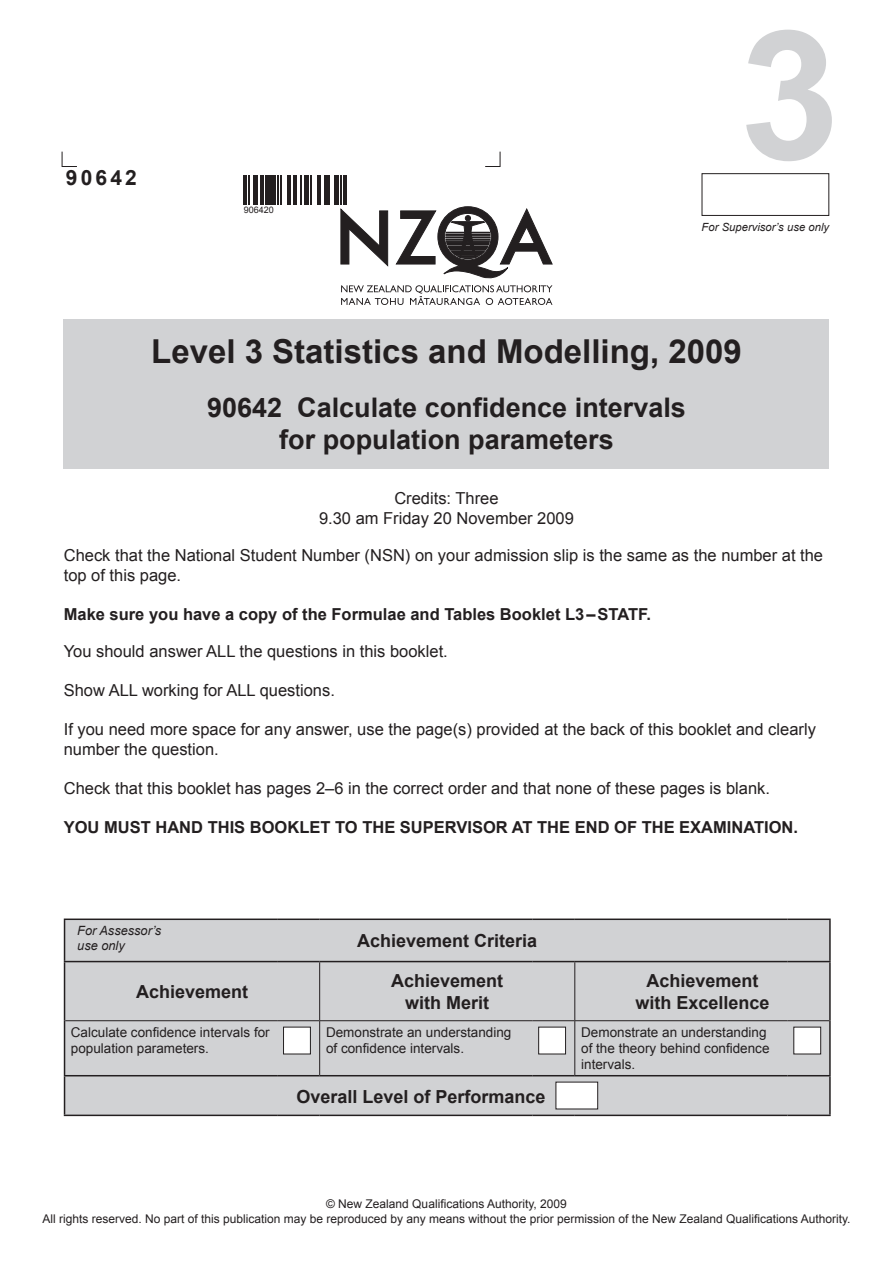
<style>
.page{position:relative;width:893px;height:1263px;background:#fff}
.page>*{position:absolute;margin:0;border:0;box-sizing:border-box;transform-origin:0 0}
.Grey_level_no{font:700 180px "Arial";color:#d1d2d4}
.Level___title___year{font:700 33px "Arial";color:#231f20}
.Number___title{font:700 27px/32.4px "Arial";color:#231f20;text-align:center}
.Achievement_Standard{font:700 21px "Arial";letter-spacing:.15em;color:#231f20}
.Achievement_criteria{font:700 18px/21.6px "Arial";color:#231f20;text-align:center}
.Cover_inst{font:16.5px/19.8px "Arial";color:#231f20}
.Instructions__bold_c{font:700 16.5px "Arial";color:#231f20}
.LBNormal{font:700 16.5px "Arial";color:#231f20}
.Date{font:16.5px "Arial";color:#231f20}
.Credits{font:16.5px "Arial";color:#231f20}
.Achievement_criteria-2{font:13.5px/16.2px "Arial";color:#231f20}
.Supervisor_s_use{font:italic 12.75px/15.3px "Arial";color:#231f20}
.Cover_footer{font:12px "Arial";color:#231f20}
.t1{font:italic 11.25px "Arial";color:#231f20}
.t2{font:9px "Arial";color:#231f20}
</style>
<div class="page">
<div style="left:64px;top:319px;width:765px;height:150px;background:#d1d2d4"></div>
<div style="left:65px;top:920px;width:764px;height:194px;background:#d1d2d4"></div>
<hr style="left:787px;top:1075px;width:44px;height:1px;background:#231f20">
<hr style="left:64px;top:1075px;width:213px;height:1px;background:#231f20">
<hr style="left:320px;top:1075px;width:212px;height:1px;background:#231f20">
<hr style="left:575px;top:1075px;width:212px;height:1px;background:#231f20">
<hr style="left:277px;top:1075px;width:43px;height:1px;background:#231f20">
<hr style="left:532px;top:1075px;width:43px;height:1px;background:#231f20">
<hr style="left:319px;top:962px;width:1px;height:58px;background:#231f20">
<hr style="left:574px;top:962px;width:1px;height:58px;background:#231f20">
<hr style="left:64px;top:918px;width:213px;height:2px;background:#231f20">
<hr style="left:64px;top:920px;width:1px;height:41px;background:#231f20">
<hr style="left:277px;top:918px;width:43px;height:2px;background:#231f20">
<hr style="left:320px;top:918px;width:212px;height:2px;background:#231f20">
<hr style="left:532px;top:918px;width:43px;height:2px;background:#231f20">
<hr style="left:575px;top:918px;width:212px;height:2px;background:#231f20">
<hr style="left:787px;top:918px;width:44px;height:2px;background:#231f20">
<hr style="left:829px;top:920px;width:2px;height:41px;background:#231f20">
<hr style="left:64px;top:961px;width:213px;height:1px;background:#231f20">
<hr style="left:277px;top:961px;width:43px;height:1px;background:#231f20">
<hr style="left:320px;top:961px;width:212px;height:1px;background:#231f20">
<hr style="left:532px;top:961px;width:43px;height:1px;background:#231f20">
<hr style="left:575px;top:961px;width:212px;height:1px;background:#231f20">
<hr style="left:787px;top:961px;width:44px;height:1px;background:#231f20">
<hr style="left:64px;top:962px;width:1px;height:59px;background:#231f20">
<hr style="left:829px;top:962px;width:2px;height:59px;background:#231f20">
<hr style="left:65px;top:1020px;width:212px;height:1px;background:#231f20">
<hr style="left:277px;top:1020px;width:43px;height:1px;background:#231f20">
<hr style="left:320px;top:1020px;width:212px;height:1px;background:#231f20">
<hr style="left:319px;top:1021px;width:1px;height:54px;background:#231f20">
<hr style="left:532px;top:1020px;width:43px;height:1px;background:#231f20">
<hr style="left:575px;top:1020px;width:212px;height:1px;background:#231f20">
<hr style="left:574px;top:1021px;width:1px;height:54px;background:#231f20">
<hr style="left:787px;top:1020px;width:42px;height:1px;background:#231f20">
<hr style="left:64px;top:1021px;width:1px;height:54px;background:#231f20">
<hr style="left:829px;top:1021px;width:2px;height:54px;background:#231f20">
<hr style="left:64px;top:1076px;width:1px;height:38px;background:#231f20">
<hr style="left:829px;top:1076px;width:2px;height:38px;background:#231f20">
<hr style="left:64px;top:1114px;width:213px;height:2px;background:#231f20">
<hr style="left:277px;top:1114px;width:43px;height:2px;background:#231f20">
<hr style="left:320px;top:1114px;width:212px;height:2px;background:#231f20">
<hr style="left:532px;top:1114px;width:43px;height:2px;background:#231f20">
<hr style="left:575px;top:1114px;width:212px;height:2px;background:#231f20">
<hr style="left:787px;top:1114px;width:44px;height:2px;background:#231f20">
<div style="left:284px;top:1027px;width:26px;height:27px;background:#fff"></div>
<div style="left:283px;top:1027px;width:28px;height:27px;border:1px solid #231f20"></div>
<div style="left:539px;top:1027px;width:27px;height:27px;background:#fff"></div>
<div style="left:538px;top:1027px;width:28px;height:27px;border:1px solid #231f20"></div>
<div style="left:794px;top:1027px;width:27px;height:27px;background:#fff"></div>
<div style="left:793px;top:1027px;width:28px;height:27px;border:1px solid #231f20"></div>
<div style="left:556px;top:1082px;width:42px;height:27px;background:#fff"></div>
<svg style="left:341px;top:207px;width:212px;height:98px"></svg>
<svg style="left:61px;top:151px;width:16px;height:16px"></svg>
<svg style="left:485px;top:151px;width:16px;height:16px"></svg>
<hr style="left:244px;top:175px;width:3px;height:30px;background:#231f20">
<hr style="left:248px;top:175px;width:2px;height:30px;background:#231f20">
<hr style="left:253px;top:175px;width:4px;height:30px;background:#231f20">
<hr style="left:260px;top:175px;width:3px;height:30px;background:#231f20">
<div style="left:265px;top:175px;width:6px;height:30px;background:#231f20"></div>
<hr style="left:273px;top:175px;width:3px;height:30px;background:#231f20">
<hr style="left:277px;top:175px;width:2px;height:30px;background:#231f20">
<hr style="left:280px;top:175px;width:2px;height:30px;background:#231f20">
<hr style="left:288px;top:175px;width:3px;height:30px;background:#231f20">
<hr style="left:294px;top:175px;width:3px;height:30px;background:#231f20">
<hr style="left:300px;top:175px;width:1px;height:30px;background:#231f20">
<div style="left:304px;top:175px;width:5px;height:30px;background:#231f20"></div>
<hr style="left:310px;top:175px;width:2px;height:30px;background:#231f20">
<hr style="left:318px;top:175px;width:3px;height:30px;background:#231f20">
<hr style="left:324px;top:175px;width:1px;height:30px;background:#231f20">
<hr style="left:327px;top:175px;width:3px;height:30px;background:#231f20">
<hr style="left:335px;top:175px;width:4px;height:30px;background:#231f20">
<hr style="left:341px;top:175px;width:1px;height:30px;background:#231f20">
<hr style="left:344px;top:175px;width:3px;height:30px;background:#231f20">
<div style="left:702px;top:173px;width:127px;height:43px;border:1px solid #231f20"></div>
<p class="Achievement_Standard" style="left:66px;top:164px;width:72px">90642</p>
<p class="t2" style="left:244px;top:204px;width:32px">906420</p>
<p class="Grey_level_no" style="left:739px;top:-23px;width:102px">3</p>
<p class="t1" style="left:702px;top:220px;width:129px">For Supervisor’s use only</p>
<p class="Level___title___year" style="left:151px;top:329px;width:592px">Level 3 Statistics and Modelling, 2009</p>
<p class="Number___title" style="left:207px;top:392px;width:480px">90642 Calculate confidence intervals for population parameters</p>
<p class="Credits" style="left:394px;top:488px;width:106px">Credits: Three</p>
<p class="Date" style="left:319px;top:507px;width:256px">9.30 am Friday 20 November 2009</p>
<p class="Cover_inst" style="left:64px;top:545px;width:761px">Check that the National Student Number (NSN) on your admission slip is the same as the number at the top of this page.</p>
<p class="LBNormal" style="left:64px;top:603px;width:589px">Make sure you have a copy of the Formulae and Tables Booklet L3–STATF.</p>
<p class="Cover_inst" style="left:64px;top:642px;width:386px">You should answer ALL the questions in this booklet.</p>
<p class="Cover_inst" style="left:64px;top:681px;width:273px">Show ALL working for ALL questions.</p>
<p class="Cover_inst" style="left:64px;top:720px;width:754px">If you need more space for any answer, use the page(s) provided at the back of this booklet and clearly number the question.</p>
<p class="Cover_inst" style="left:64px;top:778px;width:708px">Check that this booklet has pages 2–6 in the correct order and that none of these pages is blank.</p>
<p class="Instructions__bold_c" style="left:64px;top:816px;width:736px">YOU MUST HAND THIS BOOKLET TO THE SUPERVISOR AT THE END OF THE EXAMINATION.</p>
<p class="Supervisor_s_use" style="left:77px;top:923px;width:86px">For Assessor’s use only</p>
<p class="Achievement_criteria" style="left:357px;top:930px;width:182px">Achievement Criteria</p>
<p class="Achievement_criteria" style="left:136px;top:981px;width:114px">Achievement</p>
<p class="Achievement_criteria" style="left:391px;top:970px;width:114px">Achievement with Merit</p>
<p class="Achievement_criteria" style="left:635px;top:970px;width:136px">Achievement with Excellence</p>
<p class="Achievement_criteria-2" style="left:71px;top:1024px;width:200px">Calculate confidence intervals for population parameters.</p>
<p class="Achievement_criteria-2" style="left:326px;top:1024px;width:187px">Demonstrate an understanding of confidence intervals.</p>
<p class="Achievement_criteria-2" style="left:581px;top:1024px;width:190px">Demonstrate an understanding of the theory behind confidence intervals.</p>
<p class="Achievement_criteria" style="left:296px;top:1087px;width:251px">Overall Level of Performance</p>
<p class="Cover_footer" style="left:326px;top:1196px;width:242px">© New Zealand Qualifications Authority, 2009</p>
<p class="Cover_footer" style="left:42px;top:1211px;width:810px">All rights reserved. No part of this publication may be reproduced by any means without the prior permission of the New Zealand Qualifications Authority.</p>
</div>
